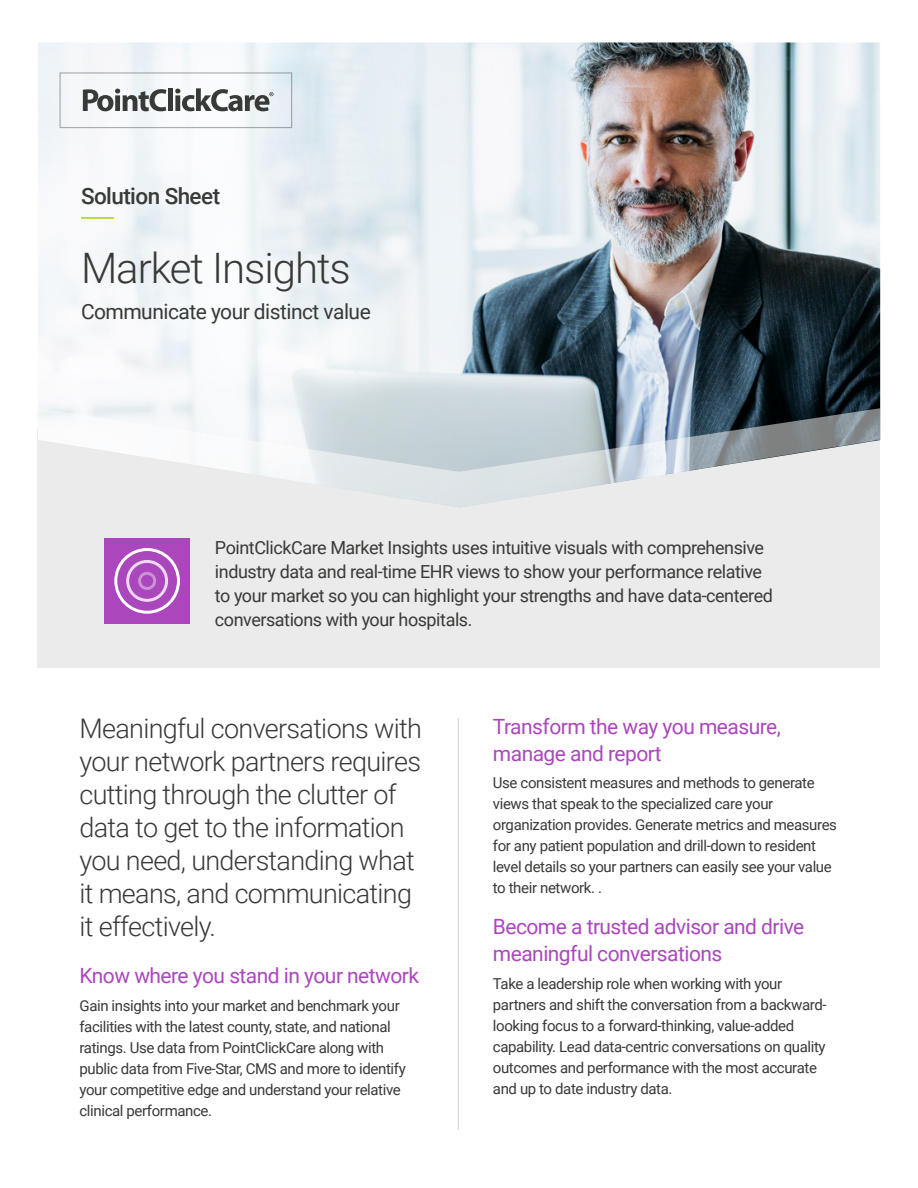
<style>
.page{position:relative;width:918px;height:1188px;background:#fff}
.page>*{position:absolute;margin:0;border:0;box-sizing:border-box;transform-origin:0 0}
.TITLE_Left{font:300 42px "Roboto";letter-spacing:-.025em;color:#373a36}
.LEAD-IN_COPY_Left{font:300 27px/33px "Roboto";letter-spacing:-.025em;color:#373a36}
.DOCUMENT_DESCRIPTOR{font:500 22.5px "Roboto";letter-spacing:-.025em;color:#373a36}
.SUBHEADING_Left{font:21px/27px "Roboto";letter-spacing:-.025em;color:#ab47bc}
.SUBTITLE_Left{font:21px "Roboto";letter-spacing:-.025em;color:#373a36}
.COPY_IN_BAND_Left_44{font:18px/24px "Roboto";letter-spacing:-.025em;color:#373a36}
.BODY_COPY_PARA_SPACE{font:15px/21px "Roboto";letter-spacing:-.025em;color:#373a36}
</style>
<div class="page">
<div style="left:38px;top:428px;width:842px;height:239px;background:#ebebeb"></div>
<img style="left:38px;top:42px;width:842px;height:366px">
<svg style="left:38px;top:408px;width:842px;height:100px"></svg>
<svg style="left:83px;top:89px;width:84px;height:22px"></svg>
<div style="left:168px;top:88px;width:5px;height:23px;background:#373a36"></div>
<svg style="left:175px;top:88px;width:99px;height:23px"></svg>
<hr style="left:81px;top:217px;width:33px;height:2px;background:#a2d40a">
<hr style="left:458px;top:718px;width:1px;height:412px;background:#d1d2d4">
<div style="left:104px;top:538px;width:86px;height:86px;background:#ab47bd"></div>
<svg style="left:114px;top:548px;width:66px;height:66px"></svg>
<p class="DOCUMENT_DESCRIPTOR" style="left:81px;top:180px;width:141px">Solution Sheet</p>
<p class="TITLE_Left" style="left:81px;top:239px;width:271px">Market Insights</p>
<p class="SUBTITLE_Left" style="left:81px;top:296px;width:291px">Communicate your distinct value</p>
<p class="COPY_IN_BAND_Left_44" style="left:215px;top:535px;width:560px">PointClickCare Market Insights uses intuitive visuals with comprehensive industry data and real-time EHR views to show your performance relative to your market so you can highlight your strengths and have data-centered conversations with your hospitals.</p>
<p class="LEAD-IN_COPY_Left" style="left:80px;top:711px;width:344px">Meaningful conversations with your network partners requires cutting through the clutter of data to get to the information you need, understanding what it means, and communicating it effectively.</p>
<p class="SUBHEADING_Left" style="left:80px;top:962px;width:341px">Know where you stand in your network</p>
<p class="BODY_COPY_PARA_SPACE" style="left:80px;top:995px;width:328px">Gain insights into your market and benchmark your facilities with the latest county, state, and national ratings. Use data from PointClickCare along with public data from Five-Star, CMS and more to identify your competitive edge and understand your relative clinical performance.</p>
<p class="SUBHEADING_Left" style="left:493px;top:712px;width:290px">Transform the way you measure, manage and report</p>
<p class="BODY_COPY_PARA_SPACE" style="left:493px;top:772px;width:346px">Use consistent measures and methods to generate views that speak to the specialized care your organization provides. Generate metrics and measures for any patient population and drill-down to resident level details so your partners can easily see your value to their network. .</p>
<p class="SUBHEADING_Left" style="left:493px;top:912px;width:313px">Become a trusted advisor and drive meaningful conversations</p>
<p class="BODY_COPY_PARA_SPACE" style="left:493px;top:972px;width:335px">Take a leadership role when working with your partners and shift the conversation from a backward&shy;looking focus to a forward-thinking, value-added capability. Lead data-centric conversations on quality outcomes and performance with the most accurate and up to date industry data.</p>
</div>
